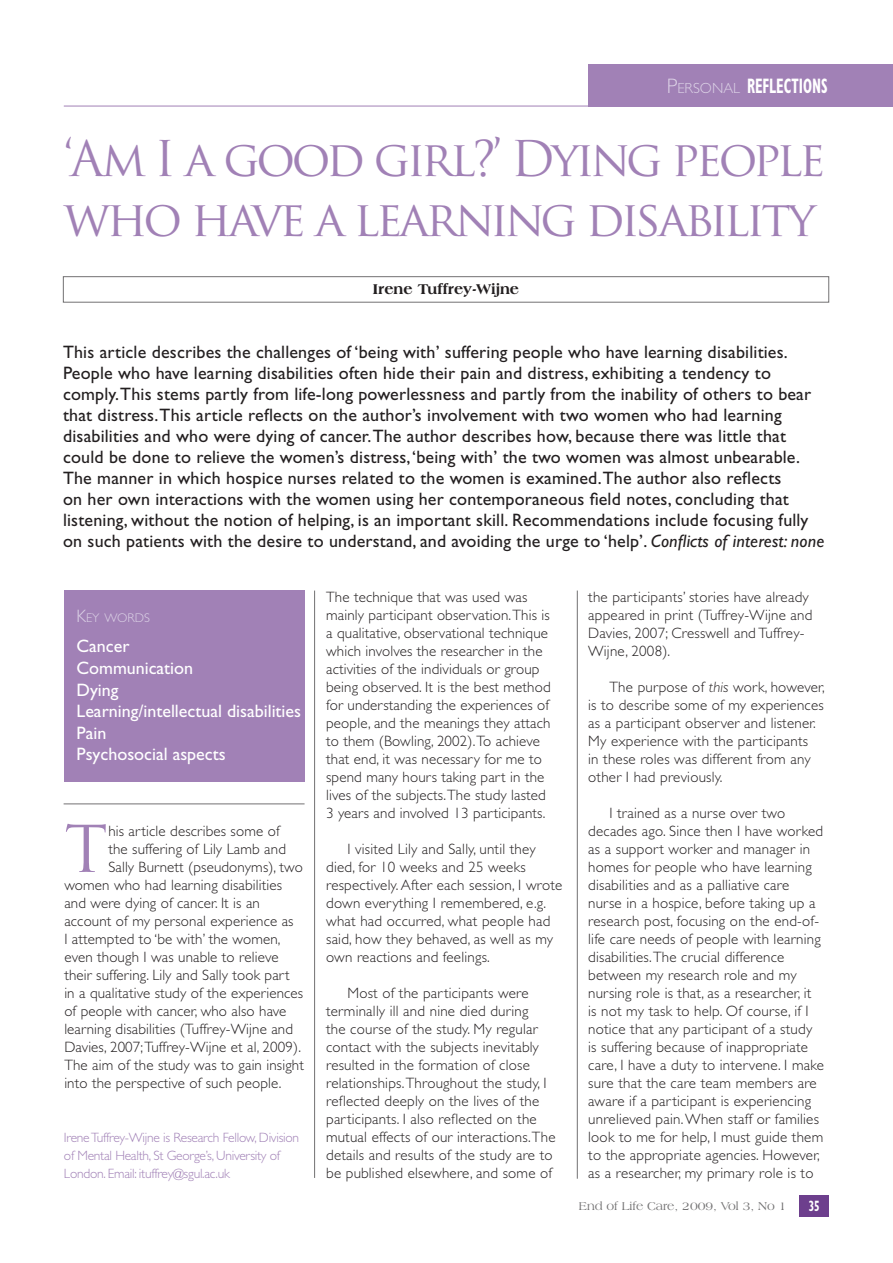
<style>
.page{position:relative;width:893px;height:1263px;background:#fff}
.page>*{position:absolute;margin:0;border:0;box-sizing:border-box;transform-origin:0 0}
.t1{font:62.85px "Trajan Pro";color:#a181b6}
.t2{font:48px/60px "Trajan Pro";letter-spacing:-.07em;color:#a181b6}
.t3{font:700 condensed 21px "Gill Sans";color:#fff;scale:.7 1}
.t4{font:18px/21px "Gill Sans";letter-spacing:.01em;color:#231f20}
.t5{font:18px/21.6px "Gill Sans";color:#fff}
.t6{font:300 15px/18px "Gill Sans";letter-spacing:.015em;color:#231f20}
.t7{font:800 15px "Americana BT";color:#231f20}
.t8{font:700 condensed 15px "Gill Sans";color:#fff;scale:.7 1}
.t9{font:300 13.5px/18px "Gill Sans";letter-spacing:-.02em;color:#a181b6}
.t10{font:300 12.6px "Gill Sans";color:#dcd2e6}
.t11{font:12px "Americana BT";color:#727172}
.s1{font-weight:300;font-stretch:normal;color:#dcd2e6}
.s2{font-weight:300;font-stretch:normal;font-size:14.7px;color:#dcd2e6}
.s3{font-style:italic}
.s4{font-size:18px}
</style>
<div class="page">
<hr style="left:314px;top:590px;width:1px;height:588px;background:#727172">
<div style="left:64px;top:590px;width:241px;height:192px;background:#a181b6"></div>
<div style="left:588px;top:64px;width:305px;height:42px;background:#a181b6"></div>
<div style="left:63px;top:276px;width:766px;height:26px;border:1px solid #727172"></div>
<div style="left:799px;top:1195px;width:30px;height:21px;background:#6d3f8d"></div>
<hr style="left:577px;top:590px;width:1px;height:589px;background:#727172">
<hr style="left:64px;top:804px;width:241px;height:1px;background:#727172">
<hr style="left:64px;top:106px;width:829px;height:1px;background:#a181b6">
<h3 class="t3" style="left:667px;top:73px;width:232px"><span class="s1">P</span><span class="s2">ERSONAL</span> REFLECTIONS</h3>
<h2 class="t2" style="left:64px;top:129px;width:763px">‘Am I a good girl?’ Dying people who have a learning disability</h2>
<p class="t7" style="left:373px;top:280px;width:148px">Irene Tuffrey-Wijne</p>
<p class="t4" style="left:63px;top:341px;width:763px">This article describes the challenges of ‘being with’ suffering people who have learning disabilities.<br>People who have learning disabilities often hide their pain and distress, exhibiting a tendency to comply. This stems partly from life-long powerlessness and partly from the inability of others to bear that distress. This article reflects on the author’s involvement with two women who had learning disabilities and who were dying of cancer. The author describes how, because there was little that could be done to relieve the women’s distress, ‘being with’ the two women was almost unbearable.<br>The manner in which hospice nurses related to the women is examined. The author also reflects<br>on her own interactions with the women using her contemporaneous field notes, concluding that listening, without the notion of helping, is an important skill. Recommendations include focusing fully on such patients with the desire to understand, and avoiding the urge to ‘help’. <span class="s3">Conflicts of interest: none</span></p>
<p class="t10" style="left:77px;top:611px;width:75px"><span class="s4">K</span>EY WORDS</p>
<p class="t5" style="left:77px;top:636px;width:226px">Cancer<br>Communication<br>Dying<br>Learning/intellectual disabilities<br>Pain<br>Psychosocial aspects</p>
<h1 class="t1" style="left:64px;top:809px;width:45px">T</h1>
<p class="t6" style="left:108px;top:822px;width:173px">his article describes some of</p>
<p class="t6" style="left:108px;top:840px;width:179px">the suffering of Lily Lamb and</p>
<p class="t6" style="left:108px;top:858px;width:196px">Sally Burnett (pseudonyms), two</p>
<p class="t6" style="left:64px;top:876px;width:219px">women who had learning disabilities</p>
<p class="t6" style="left:64px;top:894px;width:197px">and were dying of cancer. It is an</p>
<p class="t6" style="left:64px;top:912px;width:231px">account of my personal experience as</p>
<p class="t6" style="left:64px;top:930px;width:218px">I attempted to ‘be with’ the women,</p>
<p class="t6" style="left:64px;top:948px;width:216px">even though I was unable to relieve</p>
<p class="t6" style="left:64px;top:966px;width:227px">their suffering. Lily and Sally took part</p>
<p class="t6" style="left:64px;top:984px;width:240px">in a qualitative study of the experiences</p>
<p class="t6" style="left:64px;top:1002px;width:224px">of people with cancer, who also have</p>
<p class="t6" style="left:64px;top:1020px;width:230px">learning disabilities (Tuffrey-Wijne and</p>
<p class="t6" style="left:64px;top:1038px;width:238px">Davies, 2007; Tuffrey-Wijne et al, 2009).</p>
<p class="t6" style="left:64px;top:1056px;width:241px">The aim of the study was to gain insight</p>
<p class="t6" style="left:64px;top:1074px;width:219px">into the perspective of such people.</p>
<p class="t9" style="left:64px;top:1128px;width:237px">Irene Tuffrey-Wijne is Research Fellow, Division of Mental Health, St George’s, University of<br>London. Email: ituffrey@sgul.ac.uk</p>
<p class="t6" style="left:326px;top:588px;width:226px">The technique that was used was mainly participant observation. This is a qualitative, observational technique which involves the researcher in the activities of the individuals or group being observed. It is the best method for understanding the experiences of people, and the meanings they attach to them (Bowling, 2002). To achieve that end, it was necessary for me to spend many hours taking part in the lives of the subjects. The study lasted 3 years and involved 13 participants.</p>
<p class="t6" style="left:326px;top:840px;width:238px;text-indent:21px">I visited Lily and Sally, until they died, for 10 weeks and 25 weeks respectively. After each session, I wrote down everything I remembered, e.g. what had occurred, what people had said, how they behaved, as well as my own reactions and feelings.</p>
<p class="t6" style="left:326px;top:984px;width:231px;text-indent:21px">Most of the participants were terminally ill and nine died during<br>the course of the study. My regular contact with the subjects inevitably resulted in the formation of close relationships. Throughout the study, I reflected deeply on the lives of the participants. I also reflected on the mutual effects of our interactions. The details and results of the study are to be published elsewhere, and some of</p>
<p class="t6" style="left:588px;top:588px;width:226px">the participants’ stories have already appeared in print (Tuffrey-Wijne and<br>Davies, 2007; Cresswell and Tuffrey-<br>Wijne, 2008).</p>
<p class="t6" style="left:588px;top:678px;width:238px;text-indent:21px">The purpose of <span class="s3">this</span> work, however, is to describe some of my experiences as a participant observer and listener.<br>My experience with the participants<br>in these roles was different from any other I had previously.</p>
<p class="t6" style="left:588px;top:804px;width:237px;text-indent:21px">I trained as a nurse over two decades ago. Since then I have worked as a support worker and manager in homes for people who have learning disabilities and as a palliative care nurse in a hospice, before taking up a research post, focusing on the end-of&shy;life care needs of people with learning disabilities. The crucial difference between my research role and my nursing role is that, as a researcher, it<br>is not my task to help. Of course, if I notice that any participant of a study is suffering because of inappropriate care, I have a duty to intervene. I make sure that the care team members are aware if a participant is experiencing unrelieved pain. When staff or families look to me for help, I must guide them to the appropriate agencies. However, as a researcher, my primary role is to</p>
<p class="t11" style="left:579px;top:1199px;width:209px">End of Life Care, 2009, Vol 3, No 1</p>
<p class="t8" style="left:809px;top:1197px;width:17px">35</p>
</div>
